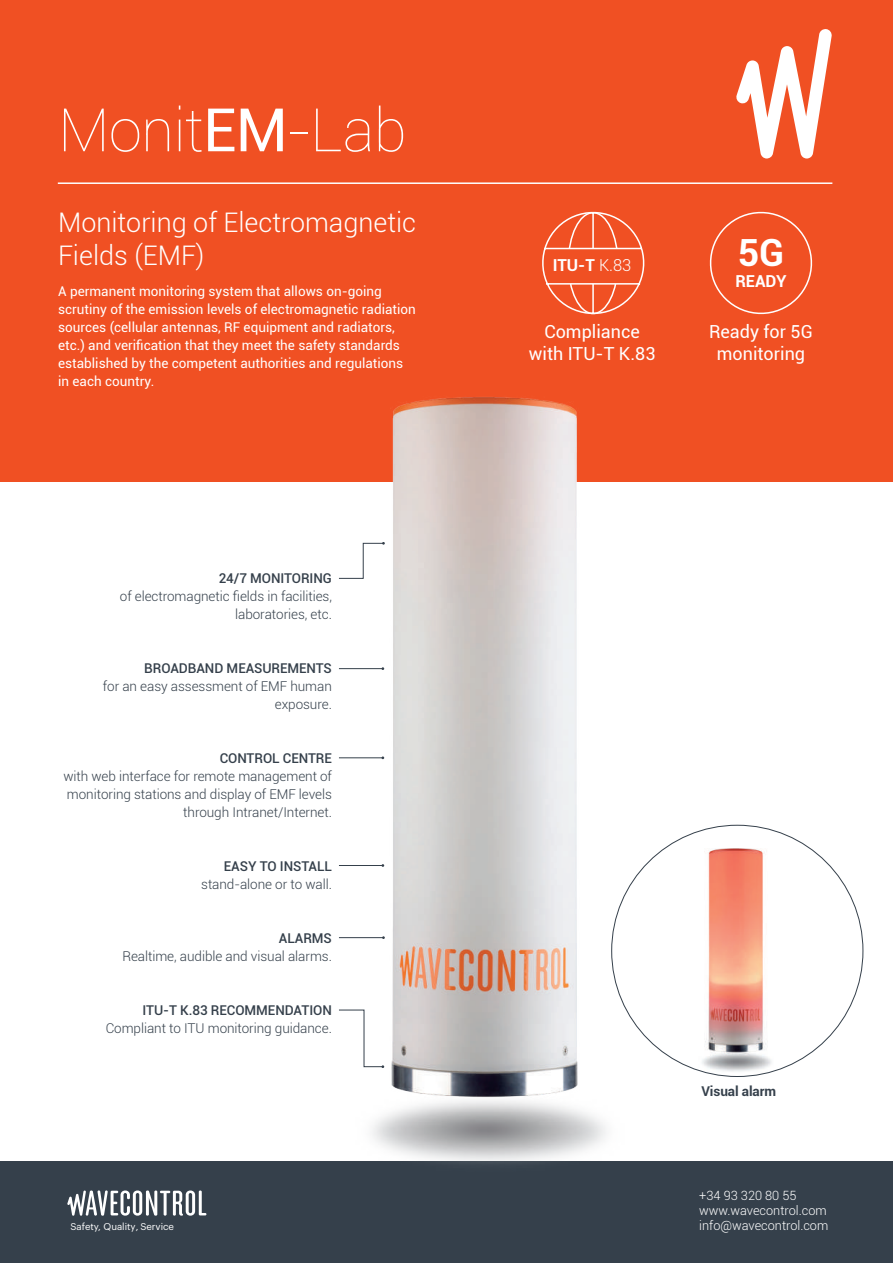
<style>
.page{position:relative;width:893px;height:1263px;background:#fff}
.page>*{position:absolute;margin:0;border:0;box-sizing:border-box;transform-origin:0 0}
.t1{font:100 60px "Roboto";letter-spacing:-.01em;color:#fff}
.t2{font:700 37.5px "Roboto";color:#fff}
.t3{font:300 27px/33px "Roboto";color:#fff}
.t4{font:18px/21.6px "Roboto";color:#fff;text-align:center}
.t5{font:700 16.5px "Roboto";color:#fff}
.t6{font:300 13.5px/18px "Roboto";letter-spacing:-.005em;color:#35404b;text-align:right}
.t7{font:13.5px/18px "Roboto";color:#fff}
.t8{font:500 13.5px "Roboto";letter-spacing:-.005em;color:#35404b}
.t9{font:700 13.5px "Roboto";letter-spacing:-.005em;color:#35404b}
.t10{font:300 12.75px/15px "Roboto";color:#fff}
.t11{font:9.6px "Graphik";color:#fff}
.s1{font-weight:400}
.s2{font-weight:300}
</style>
<div class="page">
<div style="left:0;top:0;width:893px;height:482px;background:#f05023"></div>
<div style="left:0;top:1161px;width:893px;height:102px;background:#35404b"></div>
<svg style="left:67px;top:1190px;width:139px;height:26px"></svg>
<svg style="left:736px;top:29px;width:96px;height:130px"></svg>
<hr style="left:58px;top:182px;width:774px;height:2px;background:#fff">
<svg style="left:542px;top:211px;width:103px;height:104px"></svg>
<svg style="left:709px;top:211px;width:104px;height:104px"></svg>
<img style="left:339px;top:397px;width:523px;height:767px">
<div style="left:612px;top:825px;width:251px;height:251px;background:#fff;border-radius:50%"></div>
<img style="left:630px;top:825px;width:218px;height:251px">
<hr style="left:339px;top:668px;width:44px;height:1px;background:#35404b">
<hr style="left:339px;top:757px;width:44px;height:1px;background:#35404b">
<hr style="left:339px;top:865px;width:44px;height:1px;background:#35404b">
<hr style="left:339px;top:937px;width:44px;height:1px;background:#35404b">
<svg style="left:339px;top:542px;width:46px;height:37px"></svg>
<svg style="left:339px;top:1009px;width:45px;height:59px"></svg>
<h1 class="t1" style="left:58px;top:88px;width:350px">Monit<span class="s1">EM</span>-Lab</h1>
<h3 class="t3" style="left:58px;top:205px;width:360px">Monitoring of Electromagnetic<br>Fields (EMF)</h3>
<p class="t7" style="left:58px;top:282px;width:359px">A permanent monitoring system that allows on-going scrutiny of the emission levels of electromagnetic radiation sources (cellular antennas, RF equipment and radiators, etc.) and verification that they meet the safety standards established by the competent authorities and regulations in each country.</p>
<p class="t8" style="left:219px;top:569px;width:115px">24/7 MONITORING</p>
<p class="t6" style="left:120px;top:587px;width:214px">of electromagnetic fields in facilities, laboratories, etc.</p>
<p class="t8" style="left:144px;top:659px;width:189px">BROADBAND MEASUREMENTS</p>
<p class="t6" style="left:103px;top:677px;width:230px">for an easy assessment of EMF human exposure.</p>
<p class="t8" style="left:220px;top:749px;width:114px">CONTROL CENTRE</p>
<p class="t6" style="left:63px;top:767px;width:270px">with web interface for remote management of monitoring stations and display of EMF levels through Intranet/Internet.</p>
<p class="t8" style="left:224px;top:857px;width:110px">EASY TO INSTALL</p>
<p class="t6" style="left:201px;top:875px;width:132px">stand-alone or to wall.</p>
<p class="t8" style="left:279px;top:929px;width:55px">ALARMS</p>
<p class="t6" style="left:122px;top:947px;width:211px">Realtime, audible and visual alarms.</p>
<p class="t8" style="left:143px;top:1001px;width:191px">ITU-T K.83 RECOMMENDATION</p>
<p class="t6" style="left:106px;top:1019px;width:228px">Compliant to ITU monitoring guidance.</p>
<p class="t11" style="left:70px;top:1219px;width:105px">Safety, Quality, Service</p>
<p class="t5" style="left:553px;top:254px;width:80px">ITU-T <span class="s2">K.83</span></p>
<h2 class="t2" style="left:738px;top:227px;width:48px">5G</h2>
<p class="t5" style="left:735px;top:269px;width:53px">READY</p>
<h3 class="t4" style="left:529px;top:320px;width:128px">Compliance with ITU-T K.83</h3>
<h3 class="t4" style="left:709px;top:320px;width:105px">Ready for 5G monitoring</h3>
<p class="t9" style="left:701px;top:1082px;width:76px">Visual alarm</p>
<p class="t10" style="left:699px;top:1187px;width:131px">+34 93 320 80 55 www.wavecontrol.com info@wavecontrol.com</p>
</div>
